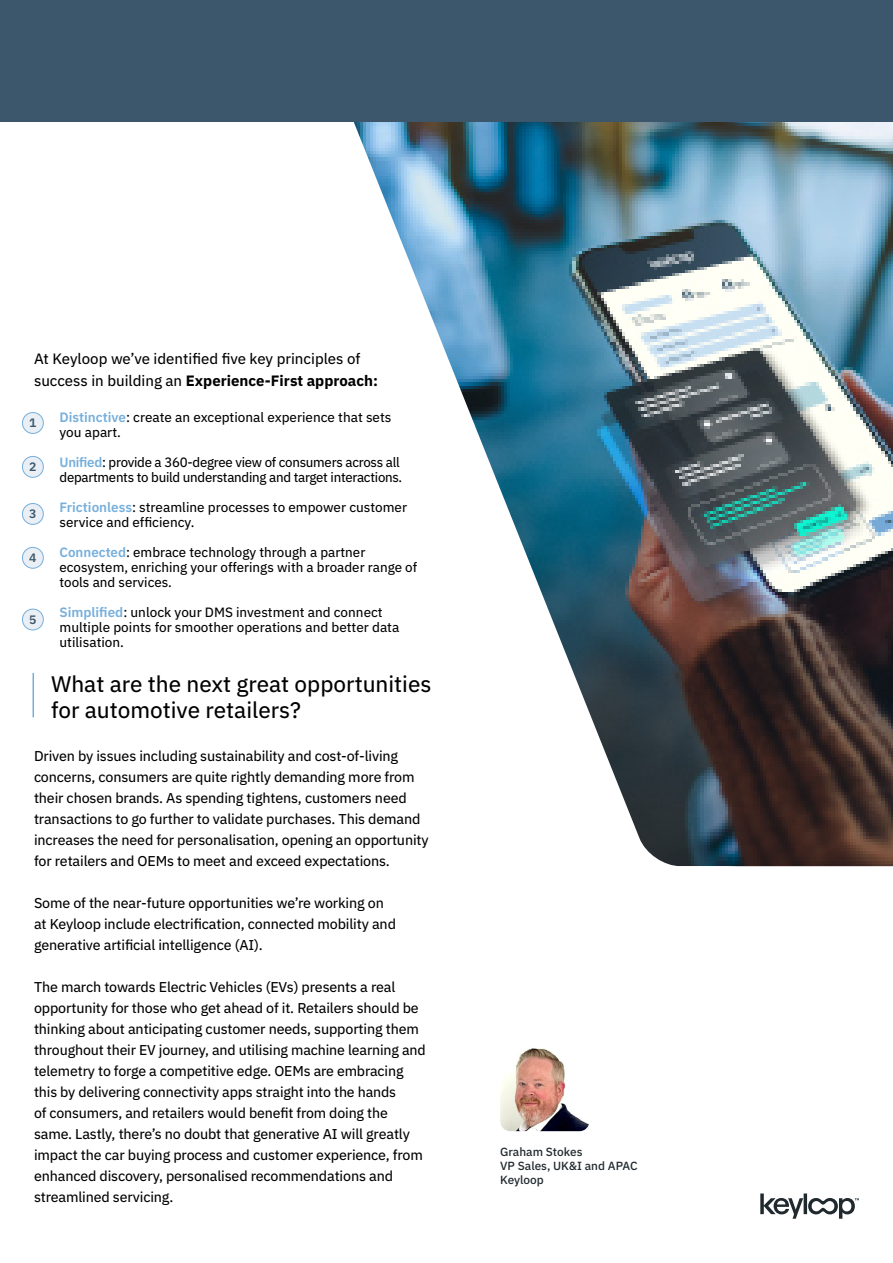
<style>
.page{position:relative;width:893px;height:1263px;background:#fff}
.page>*{position:absolute;margin:0;border:0;box-sizing:border-box;transform-origin:0 0}
.t1{font:22.5px/25.5px "IBM Plex Sans Text";color:#000}
.t2{font:700 15px "IBM Plex Sans";color:#000}
.t3{font:15px "IBM Plex Sans Text";color:#000}
.t4{font:14.25px/21px "IBM Plex Sans Text";letter-spacing:-.01em;color:#000}
.t5{font:13.5px/15px "IBM Plex Sans Text";color:#000}
.t6{font:13.5px/15px "IBM Plex Sans Text";letter-spacing:-.02em;color:#000}
.t7{font:600 12.15px "IBM Plex Sans";color:#3c576b}
.t8{font:500 11.85px/14.1px "IBM Plex Sans";color:#20292e}
.s1{font-family:"IBM Plex Sans Text";font-weight:400}
.s2{font-family:"IBM Plex Sans";font-weight:600;color:#76afdc}
</style>
<div class="page">
<img style="left:752px;top:121px;width:141px;height:745px">
<img style="left:287px;top:121px;width:465px;height:746px">
<div style="left:0;top:0;width:893px;height:121px;background:#3c576b"></div>
<img style="left:500px;top:1048px;width:89px;height:83px">
<hr style="left:33px;top:673px;width:1px;height:44px;background:#76afdc">
<svg style="left:760px;top:1193px;width:99px;height:26px"></svg>
<div style="left:22px;top:412px;width:21px;height:21px;background:#e9eff4;border-radius:50%"></div>
<div style="left:22px;top:412px;width:22px;height:22px;border:1px solid #76afdc;border-radius:50%"></div>
<div style="left:22px;top:456px;width:21px;height:21px;background:#e9eff4;border-radius:50%"></div>
<div style="left:22px;top:456px;width:22px;height:22px;border:1px solid #76afdc;border-radius:50%"></div>
<div style="left:22px;top:503px;width:21px;height:21px;background:#e9eff4;border-radius:50%"></div>
<div style="left:22px;top:503px;width:22px;height:22px;border:1px solid #76afdc;border-radius:50%"></div>
<div style="left:22px;top:547px;width:21px;height:21px;background:#e9eff4;border-radius:50%"></div>
<div style="left:22px;top:547px;width:22px;height:22px;border:1px solid #76afdc;border-radius:50%"></div>
<div style="left:22px;top:609px;width:21px;height:21px;background:#e9eff4;border-radius:50%"></div>
<div style="left:22px;top:609px;width:22px;height:21px;border:1px solid #76afdc;border-radius:50%"></div>
<p class="t3" style="left:34px;top:347px;width:328px">At Keyloop we’ve identified five key principles of</p>
<p class="t2" style="left:34px;top:369px;width:346px"><span class="s1">success in building an</span> Experience-First approach:</p>
<p class="t5" style="left:60px;top:409px;width:333px"><span class="s2">Distinctive</span>: create an exceptional experience that sets you apart.</p>
<p class="t6" style="left:60px;top:454px;width:344px"><span class="s2">Unified</span>: provide a 360-degree view of consumers across all departments to build understanding and target interactions.</p>
<p class="t5" style="left:60px;top:499px;width:349px"><span class="s2">Frictionless</span>: streamline processes to empower customer service and efficiency.</p>
<p class="t5" style="left:60px;top:544px;width:359px"><span class="s2">Connected</span>: embrace technology through a partner ecosystem, enriching your offerings with a broader range of tools and services.</p>
<p class="t5" style="left:60px;top:604px;width:341px"><span class="s2">Simplified</span>: unlock your DMS investment and connect multiple points for smoother operations and better data utilisation.</p>
<h1 class="t1" style="left:51px;top:669px;width:382px">What are the next great opportunities for automotive retailers?</h1>
<p class="t4" style="left:34px;top:744px;width:396px">Driven by issues including sustainability and cost-of-living concerns, consumers are quite rightly demanding more from their chosen brands. As spending tightens, customers need transactions to go further to validate purchases. This demand increases the need for personalisation, opening an opportunity for retailers and OEMs to meet and exceed expectations.</p>
<p class="t4" style="left:34px;top:891px;width:363px">Some of the near-future opportunities we’re working on at Keyloop include electrification, connected mobility and generative artificial intelligence (AI).</p>
<p class="t4" style="left:34px;top:975px;width:393px">The march towards Electric Vehicles (EVs) presents a real opportunity for those who get ahead of it. Retailers should be thinking about anticipating customer needs, supporting them throughout their EV journey, and utilising machine learning and telemetry to forge a competitive edge. OEMs are embracing this by delivering connectivity apps straight into the hands<br>of consumers, and retailers would benefit from doing the same. Lastly, there’s no doubt that generative AI will greatly impact the car buying process and customer experience, from enhanced discovery, personalised recommendations and streamlined servicing.</p>
<p class="t7" style="left:29px;top:413px;width:9px">1</p>
<p class="t7" style="left:29px;top:457px;width:9px">2</p>
<p class="t7" style="left:29px;top:504px;width:9px">3</p>
<p class="t7" style="left:29px;top:548px;width:9px">4</p>
<p class="t7" style="left:29px;top:610px;width:9px">5</p>
<p class="t8" style="left:500px;top:1144px;width:139px">Graham Stokes<br>VP Sales, UK&amp;I and APAC<br>Keyloop</p>
</div>
